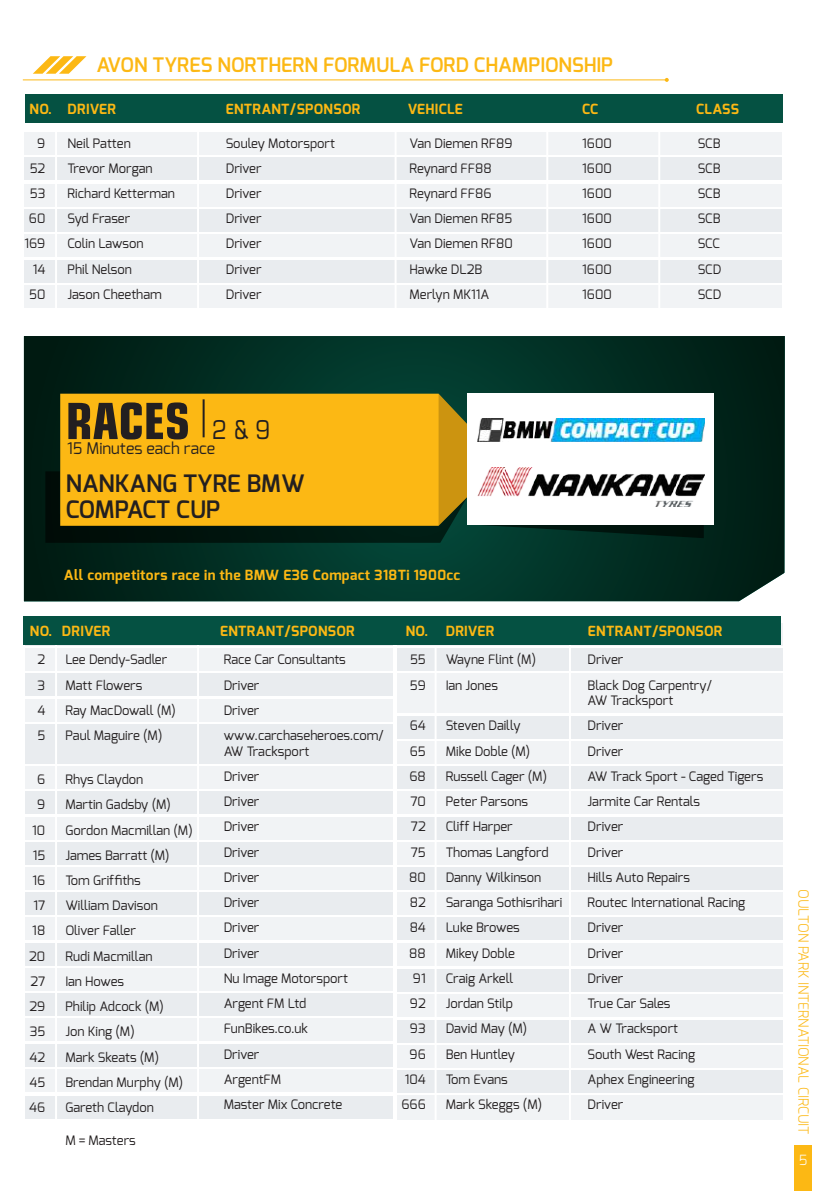
<style>
.page{position:relative;width:840px;height:1191px;background:#fff}
.page>*{position:absolute;margin:0;border:0;box-sizing:border-box;transform-origin:0 0}
.t1{font:700 condensed 50px "Eurostile";color:#231f20}
.t2{font:600 24px/26px "Exo";color:#231f20}
.t3{font:600 20px "Exo";color:#fcb814}
.t4{font:16px "Exo";color:#231f20}
.t5{font:700 14px "Exo";letter-spacing:.025em;color:#fcb814}
.t6{font:300 14px "Exo";color:#fcb814}
.t7{font:300 14px "Exo";color:#fff}
.t8{font:13px/25.2px "Exo";color:#231f20}
.s1{font-weight:400;font-size:26px}
</style>
<div class="page">
<div style="left:794px;top:1145px;width:17px;height:46px;background:#fcb814"></div>
<div style="left:26px;top:623px;width:367px;height:22px;background:#055142"></div>
<div style="left:26px;top:648px;width:367px;height:23px;background:#f1f3f5"></div>
<div style="left:26px;top:673px;width:367px;height:23px;background:#e9ecef"></div>
<div style="left:26px;top:698px;width:367px;height:23px;background:#f1f3f5"></div>
<div style="left:26px;top:724px;width:367px;height:39px;background:#e9ecef"></div>
<div style="left:26px;top:766px;width:367px;height:23px;background:#f1f3f5"></div>
<div style="left:26px;top:791px;width:367px;height:23px;background:#e9ecef"></div>
<div style="left:26px;top:816px;width:367px;height:23px;background:#f1f3f5"></div>
<div style="left:26px;top:842px;width:367px;height:22px;background:#e9ecef"></div>
<div style="left:26px;top:867px;width:367px;height:23px;background:#f1f3f5"></div>
<div style="left:26px;top:892px;width:367px;height:23px;background:#e9ecef"></div>
<div style="left:26px;top:917px;width:367px;height:23px;background:#f1f3f5"></div>
<div style="left:26px;top:943px;width:367px;height:22px;background:#e9ecef"></div>
<div style="left:26px;top:968px;width:367px;height:22px;background:#f1f3f5"></div>
<div style="left:26px;top:993px;width:367px;height:23px;background:#e9ecef"></div>
<div style="left:26px;top:1018px;width:367px;height:23px;background:#f1f3f5"></div>
<div style="left:26px;top:1043px;width:367px;height:23px;background:#e9ecef"></div>
<div style="left:26px;top:1069px;width:367px;height:22px;background:#f1f3f5"></div>
<div style="left:26px;top:1095px;width:367px;height:23px;background:#e9ecef"></div>
<div style="left:397px;top:623px;width:385px;height:22px;background:#055142"></div>
<div style="left:397px;top:648px;width:385px;height:23px;background:#e9ecef"></div>
<div style="left:397px;top:673px;width:385px;height:40px;background:#f1f3f5"></div>
<div style="left:397px;top:1095px;width:385px;height:24px;background:#f1f3f5"></div>
<div style="left:397px;top:715px;width:385px;height:23px;background:#e9ecef"></div>
<div style="left:397px;top:741px;width:385px;height:22px;background:#f1f3f5"></div>
<div style="left:397px;top:766px;width:385px;height:23px;background:#e9ecef"></div>
<div style="left:397px;top:791px;width:385px;height:23px;background:#f1f3f5"></div>
<div style="left:397px;top:816px;width:385px;height:23px;background:#e9ecef"></div>
<div style="left:397px;top:842px;width:385px;height:22px;background:#f1f3f5"></div>
<div style="left:397px;top:867px;width:385px;height:23px;background:#e9ecef"></div>
<div style="left:397px;top:892px;width:385px;height:23px;background:#f1f3f5"></div>
<div style="left:397px;top:917px;width:385px;height:23px;background:#e9ecef"></div>
<div style="left:397px;top:943px;width:385px;height:22px;background:#f1f3f5"></div>
<div style="left:397px;top:969px;width:385px;height:23px;background:#e9ecef"></div>
<div style="left:397px;top:994px;width:385px;height:23px;background:#f1f3f5"></div>
<div style="left:397px;top:1019px;width:385px;height:23px;background:#e9ecef"></div>
<div style="left:397px;top:1045px;width:385px;height:22px;background:#f1f3f5"></div>
<div style="left:397px;top:1070px;width:385px;height:22px;background:#e9ecef"></div>
<hr style="left:55px;top:86px;width:2px;height:1045px;background:#fff">
<hr style="left:197px;top:86px;width:2px;height:1045px;background:#fff">
<hr style="left:568px;top:314px;width:2px;height:817px;background:#fff">
<svg style="left:22px;top:56px;width:763px;height:546px"></svg>
<svg style="left:24px;top:336px;width:760px;height:265px;background:#032d22"></svg>
<svg style="left:45px;top:394px;width:658px;height:149px;background:#c39514"></svg>
<div style="left:467px;top:394px;width:246px;height:71px;background:#fff"></div>
<img style="left:477px;top:418px;width:227px;height:23px">
<div style="left:467px;top:445px;width:246px;height:80px;background:#fff"></div>
<img style="left:477px;top:467px;width:227px;height:39px">
<hr style="left:23px;top:79px;width:643px;height:1px;background:#fcb814">
<svg style="left:664px;top:78px;width:4px;height:4px"></svg>
<svg style="left:33px;top:56px;width:53px;height:18px"></svg>
<div style="left:25px;top:94px;width:757px;height:28px;background:#055142"></div>
<div style="left:23px;top:616px;width:757px;height:28px;background:#055142"></div>
<hr style="left:434px;top:647px;width:2px;height:484px;background:#fff">
<h3 class="t3" style="left:96px;top:52px;width:518px">AVON TYRES NORTHERN FORMULA FORD CHAMPIONSHIP</h3>
<p class="t5" style="left:29px;top:100px;width:88px">NO. DRIVER</p>
<p class="t5" style="left:225px;top:100px;width:136px">ENTRANT/SPONSOR</p>
<p class="t5" style="left:407px;top:100px;width:56px">VEHICLE</p>
<p class="t5" style="left:581px;top:100px;width:18px">CC</p>
<p class="t5" style="left:695px;top:100px;width:44px">CLASS</p>
<p class="t8" style="left:24px;top:130px;width:22px;text-align:right">9<br>52<br>53<br>60<br>169<br>14<br>50</p>
<p class="t8" style="left:67px;top:130px;width:109px">Neil Patten<br>Trevor Morgan<br>Richard Ketterman<br>Syd Fraser<br>Colin Lawson<br>Phil Nelson<br>Jason Cheetham</p>
<p class="t8" style="left:226px;top:130px;width:111px">Souley Motorsport<br>Driver<br>Driver<br>Driver<br>Driver<br>Driver<br>Driver</p>
<p class="t8" style="left:409px;top:130px;width:105px">Van Diemen RF89<br>Reynard FF88<br>Reynard FF86<br>Van Diemen RF85<br>Van Diemen RF80<br>Hawke DL2B<br>Merlyn MK11A</p>
<p class="t8" style="left:582px;top:130px;width:31px;text-align:justify">1600<br>1600<br>1600<br>1600<br>1600<br>1600<br>1600</p>
<p class="t8" style="left:697px;top:130px;width:25px;text-align:justify">SCB SCB SCB SCB SCC SCD SCD</p>
<h1 class="t1" style="left:66px;top:391px;width:206px">RACES <span class="s1">2 &amp; 9</span></h1>
<p class="t4" style="left:67px;top:438px;width:149px">15 Minutes each race</p>
<h2 class="t2" style="left:66px;top:470px;width:240px">NANKANG TYRE BMW<br>COMPACT CUP</h2>
<p class="t5" style="left:64px;top:566px;width:398px">All competitors race in the BMW E36 Compact 318Ti 1900cc</p>
<p class="t5" style="left:30px;top:622px;width:82px">NO. DRIVER</p>
<p class="t5" style="left:220px;top:622px;width:136px">ENTRANT/SPONSOR</p>
<p class="t5" style="left:405px;top:622px;width:90px">NO. DRIVER</p>
<p class="t5" style="left:587px;top:622px;width:136px">ENTRANT/SPONSOR</p>
<p class="t8" style="left:445px;top:647px;width:92px">Wayne Flint (M)<br>Ian Jones</p>
<p class="t8" style="left:445px;top:713px;width:118px">Steven Dailly<br>Mike Doble (M)<br>Russell Cager (M)<br>Peter Parsons<br>Cliff Harper<br>Thomas Langford<br>Danny Wilkinson<br>Saranga Sothisrihari<br>Luke Browes<br>Mikey Doble<br>Craig Arkell<br>Jordan Stilp<br>David May (M)<br>Ben Huntley<br>Tom Evans<br>Mark Skeggs (M)</p>
<p class="t8" style="left:65px;top:647px;width:112px">Lee Dendy-Sadler<br>Matt Flowers<br>Ray MacDowall (M)<br>Paul Maguire (M)</p>
<p class="t8" style="left:65px;top:766px;width:129px">Rhys Claydon<br>Martin Gadsby (M)<br>Gordon Macmillan (M)<br>James Barratt (M)<br>Tom Griffiths<br>William Davison<br>Oliver Faller<br>Rudi Macmillan<br>Ian Howes<br>Philip Adcock (M)<br>Jon King (M)<br>Mark Skeats (M)<br>Brendan Murphy (M)<br>Gareth Claydon</p>
<p class="t8" style="left:224px;top:647px;width:161px">Race Car Consultants<br>Driver<br>Driver www.carchaseheroes.com/</p>
<p class="t8" style="left:224px;top:738px;width:126px">AW Tracksport<br>Driver<br>Driver<br>Driver<br>Driver<br>Driver<br>Driver<br>Driver<br>Driver<br>Nu Image Motorsport<br>Argent FM Ltd<br>FunBikes.co.uk<br>Driver<br>ArgentFM<br>Master Mix Concrete</p>
<p class="t8" style="left:37px;top:647px;width:9px;text-align:justify">2<br>3<br>4<br>5</p>
<p class="t8" style="left:29px;top:766px;width:18px;text-align:right">6<br>9<br>10<br>15<br>16<br>17<br>18<br>20<br>27<br>29<br>35<br>42<br>45<br>46</p>
<p class="t8" style="left:409px;top:647px;width:17px">55<br>59</p>
<p class="t8" style="left:401px;top:713px;width:26px;text-align:right">64<br>65<br>68<br>70<br>72<br>75<br>80<br>82<br>84<br>88<br>91<br>92<br>93<br>96<br>104<br>666</p>
<p class="t8" style="left:587px;top:647px;width:126px">Driver<br>Black Dog Carpentry/</p>
<p class="t8" style="left:587px;top:688px;width:177px">AW Tracksport<br>Driver<br>Driver<br>AW Track Sport - Caged Tigers<br>Jarmite Car Rentals<br>Driver<br>Driver<br>Hills Auto Repairs<br>Routec International Racing<br>Driver<br>Driver<br>Driver<br>True Car Sales<br>A W Tracksport<br>South West Racing<br>Aphex Engineering<br>Driver</p>
<p class="t8" style="left:65px;top:1127px;width:72px">M = Masters</p>
<p class="t6" style="left:812px;top:889px;width:246px;rotate:90deg">OULTON PARK INTERNATIONAL CIRCUIT</p>
<p class="t7" style="left:798px;top:1150px;width:10px">5</p>
</div>
